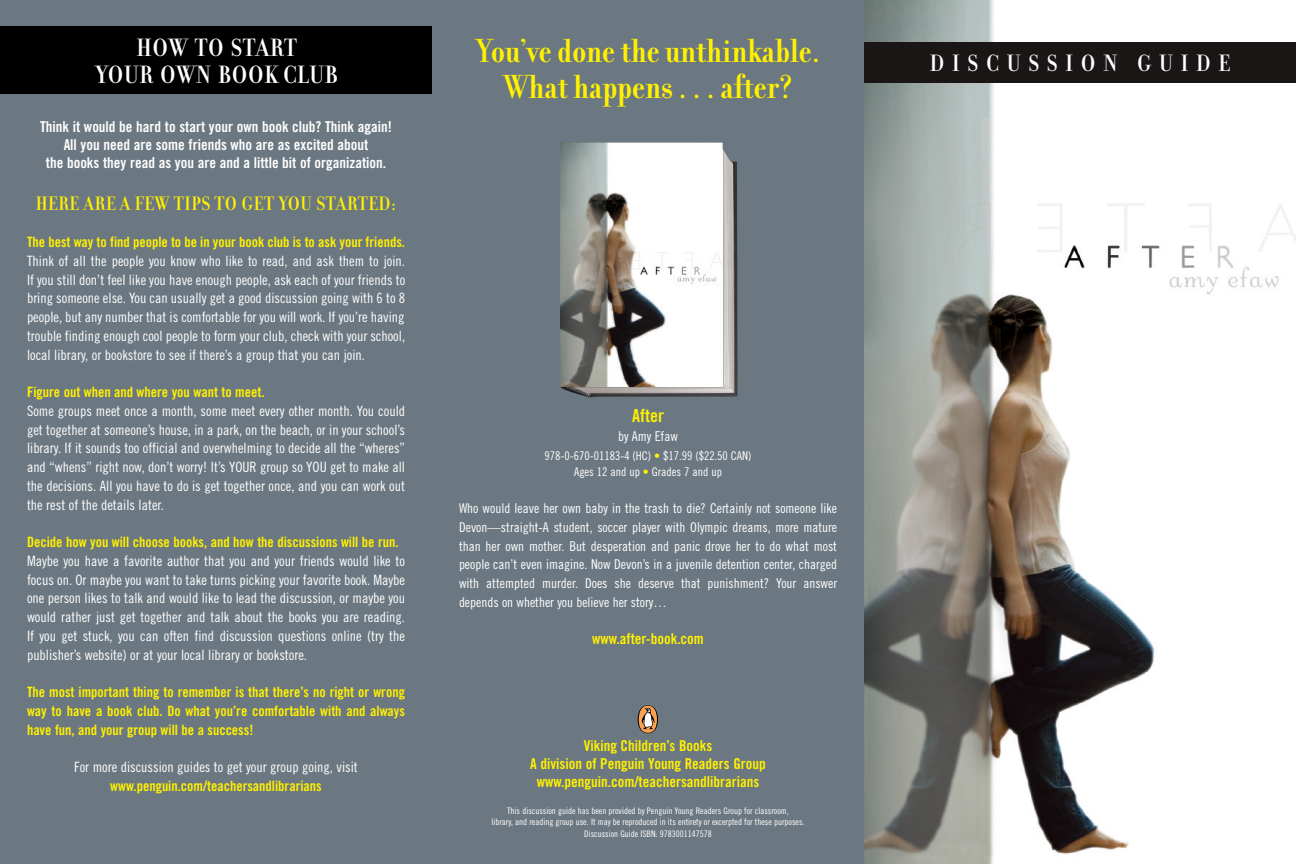
<style>
.page{position:relative;width:1296px;height:864px;background:#fff}
.page>*{position:absolute;margin:0;border:0;box-sizing:border-box;transform-origin:0 0}
.t1{font:700 36px/36px "Filosofia Grand";color:#fff101;text-align:center}
.t2{font:700 27px/27px "Filosofia Grand";letter-spacing:.025em;color:#fff;text-align:center}
.t3{font:700 25.5px "Filosofia Grand";letter-spacing:.305em;color:#fff}
.t4{font:700 21px "Filosofia Grand";letter-spacing:.025em;color:#fff101}
.t5{font:18px "Trade Gothic Bold Cond Twenty";color:#fff101}
.t6{font:15px/18px "Trade Gothic Bold Cond Twenty";color:#fff;text-align:center}
.t7{font:15px/18px "Trade Gothic Bold Cond Twenty";color:#fff101;text-align:center}
.t8{font:14.25px/18.8px "Trade Gothic Cond Eighteen";color:#fff;text-align:justify}
.t9{font:14.25px/18.8px "Trade Gothic Bold Cond Twenty";color:#fff101;text-align:justify}
.t10{font:13.5px/18.8px "Trade Gothic Cond Eighteen";color:#fff;text-align:justify}
.t11{font:12px/15.8px "Trade Gothic Cond Eighteen";color:#fff;text-align:center}
.t12{font:9px/10.8px "Trade Gothic Cond Eighteen";color:#fff;text-align:center}
.s1{color:#fff101}
</style>
<div class="page">
<img style="left:864px;top:0;width:432px;height:864px">
<div style="left:0;top:0;width:864px;height:864px;background:#6c7881"></div>
<svg style="left:638px;top:705px;width:20px;height:28px"></svg>
<div style="left:639px;top:706px;width:18px;height:27px;background:#f9a350;border-radius:50%"></div>
<svg style="left:642px;top:708px;width:13px;height:22px"></svg>
<div style="left:864px;top:42px;width:432px;height:40px;background:#1a1615"></div>
<img style="left:560px;top:142px;width:178px;height:256px">
<div style="left:0;top:27px;width:432px;height:67px;background:#000"></div>
<h2 class="t2" style="left:95px;top:33px;width:244px">HOW TO START<br>YOUR OWN BOOK CLUB</h2>
<h1 class="t1" style="left:476px;top:32px;width:346px">You’ve done the unthinkable.<br>What happens . . . after?</h1>
<p class="t6" style="left:40px;top:119px;width:354px">Think it would be hard to start your own book club? Think again!<br>All you need are some friends who are as excited about<br>the books they read as you are and a little bit of organization.</p>
<h3 class="t4" style="left:36px;top:191px;width:362px">HERE ARE A FEW TIPS TO GET YOU STARTED:</h3>
<p class="t9" style="left:27px;top:234px;width:380px">The best way to find people to be in your book club is to ask your friends.</p>
<p class="t8" style="left:27px;top:253px;width:380px">Think of all the people you know who like to read, and ask them to join.<br>If you still don’t feel like you have enough people, ask each of your friends to bring someone else. You can usually get a good discussion going with 6 to 8 people, but any number that is comfortable for you will work. If you’re having trouble finding enough cool people to form your club, check with your school, local library, or bookstore to see if there’s a group that you can join.</p>
<p class="t9" style="left:27px;top:384px;width:239px">Figure out when and where you want to meet.</p>
<p class="t8" style="left:27px;top:403px;width:380px">Some groups meet once a month, some meet every other month. You could get together at someone’s house, in a park, on the beach, or in your school’s library. If it sounds too official and overwhelming to decide all the “wheres” and “whens” right now, don’t worry! It’s YOUR group so YOU get to make all the decisions. All you have to do is get together once, and you can work out the rest of the details later.</p>
<p class="t9" style="left:27px;top:534px;width:373px">Decide how you will choose books, and how the discussions will be run.</p>
<p class="t8" style="left:27px;top:553px;width:380px">Maybe you have a favorite author that you and your friends would like to focus on. Or maybe you want to take turns picking your favorite book. Maybe one person likes to talk and would like to lead the discussion, or maybe you would rather just get together and talk about the books you are reading.<br>If you get stuck, you can often find discussion questions online (try the publisher’s website) or at your local library or bookstore.</p>
<p class="t9" style="left:27px;top:684px;width:380px">The most important thing to remember is that there’s no right or wrong way to have a book club. Do what you’re comfortable with and always have fun, and your group will be a success!</p>
<p class="t8" style="left:74px;top:759px;width:285px">For more discussion guides to get your group going, visit</p>
<p class="t9" style="left:110px;top:778px;width:213px">www.penguin.com/teachersandlibrarians</p>
<p class="t5" style="left:632px;top:409px;width:33px">After</p>
<p class="t10" style="left:618px;top:428px;width:61px">by Amy Efaw</p>
<p class="t11" style="left:544px;top:449px;width:209px">978-0-670-01183-4 (HC) <span class="s1">•</span> $17.99 ($22.50 CAN)<br>Ages 12 and up <span class="s1">•</span> Grades 7 and up</p>
<p class="t10" style="left:459px;top:500px;width:380px">Who would leave her own baby in the trash to die? Certainly not someone like Devon—straight-A student, soccer player with Olympic dreams, more mature than her own mother. But desperation and panic drove her to do what most people can’t even imagine. Now Devon’s in a juvenile detention center, charged with attempted murder. Does she deserve that punishment? Your answer depends on whether you believe her story…</p>
<p class="t7" style="left:592px;top:631px;width:113px">www.after-book.com</p>
<p class="t7" style="left:530px;top:738px;width:237px">Viking Children’s Books<br>A division of Penguin Young Readers Group www.penguin.com/teachersandlibrarians</p>
<p class="t12" style="left:491px;top:806px;width:315px">This discussion guide has been provided by Penguin Young Readers Group for classroom,<br>library, and reading group use. It may be reproduced in its entirety or excerpted for these purposes.</p>
<p class="t12" style="left:584px;top:829px;width:129px">Discussion Guide ISBN: 9783001147578</p>
<h3 class="t3" style="left:930px;top:47px;width:302px">DISCUSSION GUIDE</h3>
</div>
